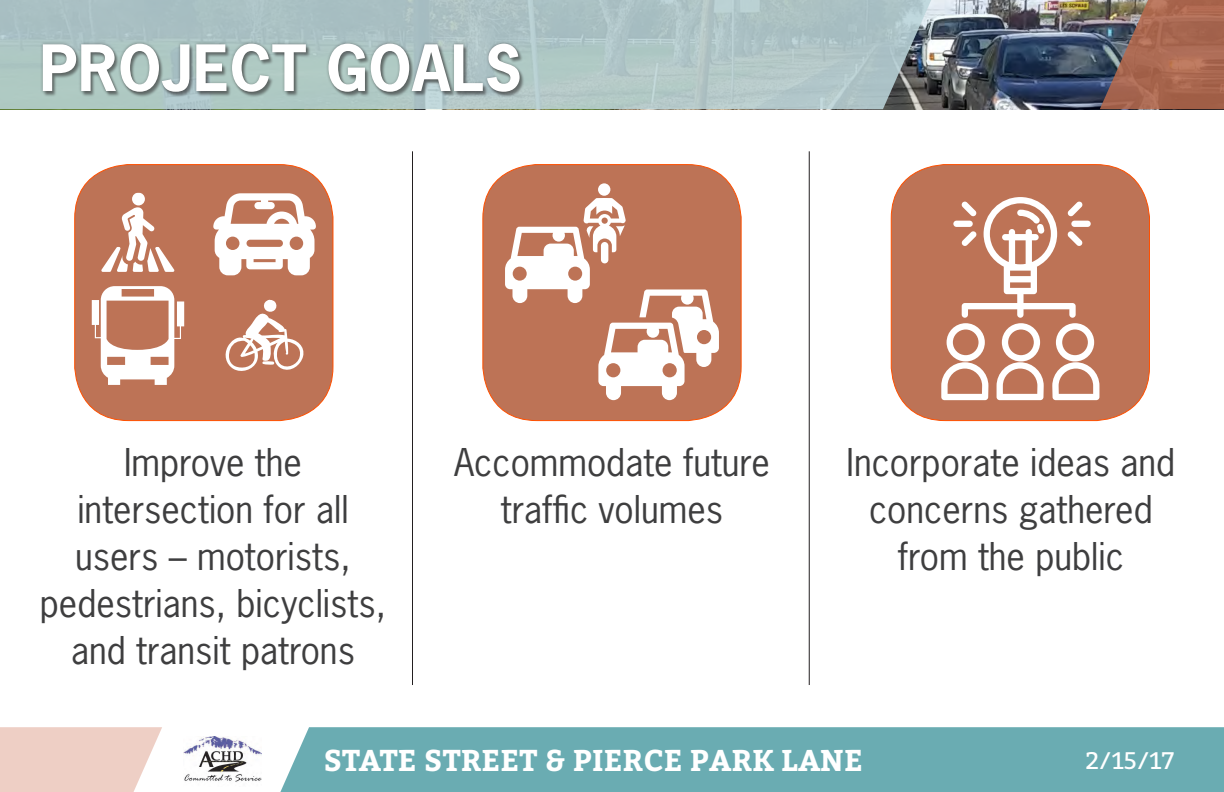
<style>
.page{position:relative;width:1224px;height:792px;background:#fff}
.page>*{position:absolute;margin:0;border:0;box-sizing:border-box;transform-origin:0 0}
.t1{font:700 60px "News Gothic Std";letter-spacing:.01em;color:#fff}
.t2{font:36px/47px "News Gothic Std";color:#3e3e3f;text-align:center}
.t3{font:700 30px "Bitter";letter-spacing:.01em;color:#fff}
.t4{font:24px "Bitter";color:#fff}
</style>
<div class="page">
<img style="left:938px;top:0;width:162px;height:109px">
<svg style="left:0;top:727px;width:162px;height:65px;background:#efd3ca"></svg>
<img style="left:184px;top:736px;width:70px;height:46px">
<svg style="left:0;top:0;width:938px;height:109px;background:#abc0c2"></svg>
<svg style="left:1100px;top:0;width:124px;height:109px;background:#9b6755"></svg>
<div style="left:254px;top:727px;width:970px;height:65px;background:#6aacb2"></div>
<div style="left:891px;top:165px;width:258px;height:256px;background:#bd7356;border-radius:54px"></div>
<div style="left:891px;top:164px;width:259px;height:257px;border:1px solid #ff5000;border-radius:54px"></div>
<div style="left:483px;top:165px;width:258px;height:256px;background:#bd7356;border-radius:54px"></div>
<div style="left:483px;top:164px;width:258px;height:257px;border:1px solid #ff5000;border-radius:54px"></div>
<div style="left:75px;top:165px;width:258px;height:256px;background:#bd7356;border-radius:54px"></div>
<div style="left:74px;top:164px;width:259px;height:257px;border:1px solid #ff5000;border-radius:54px"></div>
<div style="left:43px;top:44px;width:482px;height:54px;background:#231f20;opacity:.5"></div>
<div style="left:40px;top:41px;width:483px;height:54px;background:#231f20;opacity:.4"></div>
<hr style="left:412px;top:151px;width:1px;height:534px;background:#231f20">
<hr style="left:809px;top:151px;width:1px;height:534px;background:#231f20">
<svg style="left:941px;top:197px;width:158px;height:203px"></svg>
<div style="left:132px;top:193px;width:13px;height:13px;background:#fff;border-radius:50%"></div>
<svg style="left:102px;top:207px;width:72px;height:65px"></svg>
<svg style="left:92px;top:286px;width:92px;height:99px"></svg>
<svg style="left:226px;top:300px;width:78px;height:71px"></svg>
<svg style="left:213px;top:193px;width:103px;height:82px"></svg>
<div style="left:598px;top:183px;width:12px;height:13px;background:#fff;border-radius:50%"></div>
<svg style="left:505px;top:198px;width:214px;height:202px"></svg>
<p class="t1" style="left:40px;top:29px;width:484px">PROJECT GOALS</p>
<p class="t2" style="left:40px;top:439px;width:348px">Improve the intersection for all users – motorists, pedestrians, bicyclists, and transit patrons</p>
<p class="t2" style="left:454px;top:439px;width:317px">Accommodate future traffic volumes</p>
<p class="t2" style="left:847px;top:439px;width:330px">Incorporate ideas and concerns gathered from the public</p>
<p class="t3" style="left:324px;top:737px;width:541px">STATE STREET &amp; PIERCE PARK LANE</p>
<p class="t4" style="left:1085px;top:743px;width:90px">2/15/17</p>
</div>
